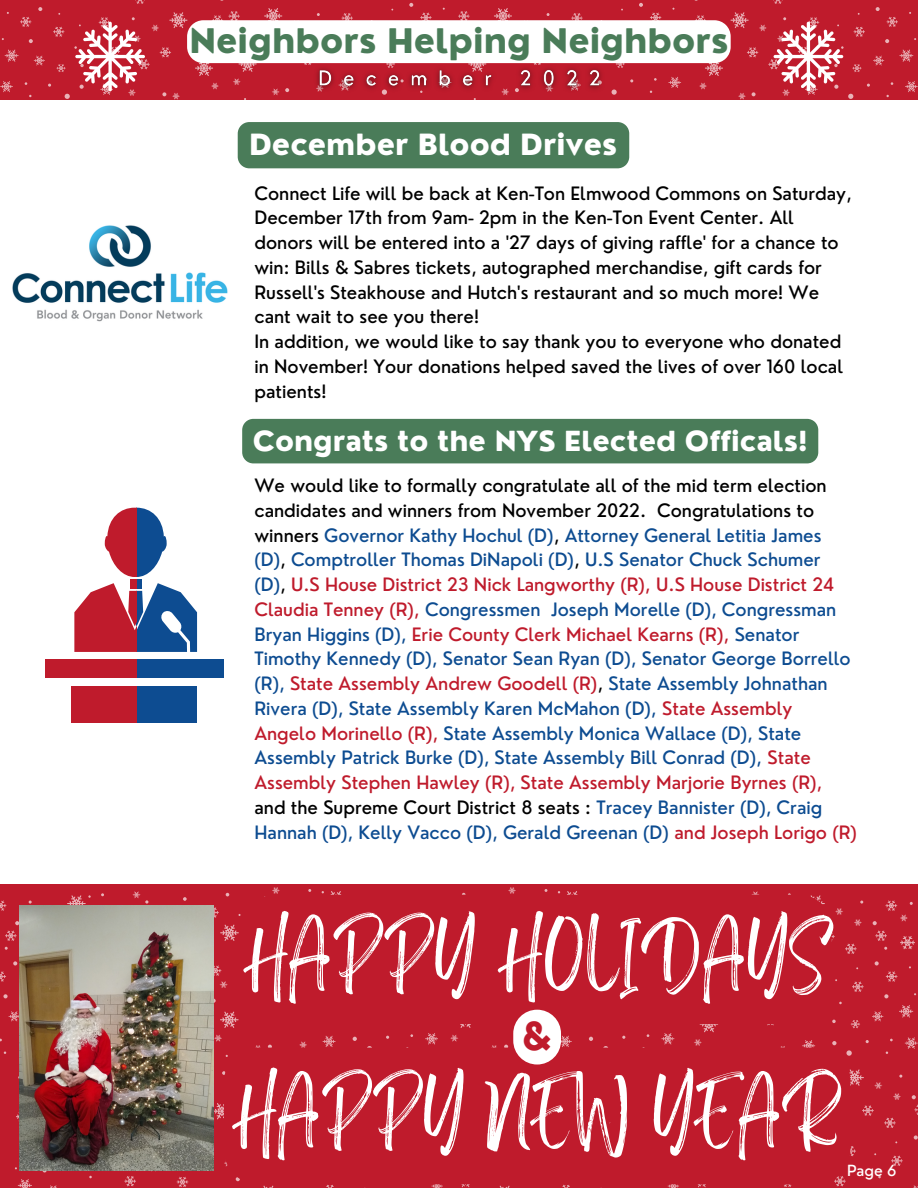
<style>
.page{position:relative;width:918px;height:1188px;background:#fff}
.page>*{position:absolute;margin:0;border:0;box-sizing:border-box;transform-origin:0 0}
.t1{font:50.85px "Brightwall";letter-spacing:.015em;color:#fff}
.t2{font:800 37.5px "Nourd";color:#bf1b2c}
.t3{font:800 33px "Nourd";color:#4a7c59}
.t4{font:800 28.5px "Nourd";color:#fff}
.t5{font:800 27px "Nourd";color:#fff}
.t6{font:500 18px/24.8px "Nourd";color:#0d4c91}
.t7{font:500 18px/24.8px "Nourd";color:#000}
.t8{font:500 15px "Nourd";color:#fff}
.s1{color:#000}
.s2{color:#bf1b2c}
</style>
<div class="page">
<div style="left:136px;top:579px;width:5px;height:10px;background:#0d4c91"></div>
<div style="left:136px;top:659px;width:88px;height:19px;background:#0d4c91"></div>
<div style="left:136px;top:686px;width:61px;height:36px;background:#0d4c91"></div>
<div style="left:130px;top:579px;width:6px;height:10px;background:#bf1b2c"></div>
<div style="left:45px;top:659px;width:91px;height:19px;background:#bf1b2c"></div>
<div style="left:71px;top:686px;width:65px;height:36px;background:#bf1b2c"></div>
<svg style="left:74px;top:583px;width:123px;height:69px"></svg>
<svg style="left:105px;top:508px;width:62px;height:69px"></svg>
<svg style="left:905px;top:81px;width:13px;height:11px"></svg>
<svg style="left:899px;top:50px;width:14px;height:12px"></svg>
<svg style="left:731px;top:0;width:167px;height:99px"></svg>
<svg style="left:0;top:0;width:731px;height:100px"></svg>
<img style="left:308px;top:58px;width:312px;height:42px">
<div style="left:0;top:885px;width:918px;height:303px;background:#bf1b2c"></div>
<svg style="left:9px;top:1011px;width:11px;height:10px"></svg>
<svg style="left:0;top:971px;width:6px;height:11px"></svg>
<svg style="left:0;top:900px;width:6px;height:11px"></svg>
<svg style="left:5px;top:931px;width:12px;height:10px"></svg>
<svg style="left:183px;top:897px;width:4px;height:4px"></svg>
<svg style="left:133px;top:891px;width:15px;height:13px"></svg>
<svg style="left:67px;top:895px;width:24px;height:10px"></svg>
<svg style="left:15px;top:921px;width:4px;height:4px"></svg>
<svg style="left:13px;top:961px;width:4px;height:5px"></svg>
<svg style="left:3px;top:994px;width:5px;height:4px"></svg>
<svg style="left:425px;top:1033px;width:13px;height:12px"></svg>
<svg style="left:323px;top:1036px;width:13px;height:11px"></svg>
<svg style="left:220px;top:1012px;width:19px;height:16px"></svg>
<svg style="left:214px;top:1035px;width:8px;height:7px"></svg>
<svg style="left:255px;top:1045px;width:6px;height:3px"></svg>
<svg style="left:299px;top:1042px;width:8px;height:6px"></svg>
<svg style="left:213px;top:965px;width:14px;height:23px"></svg>
<svg style="left:353px;top:1037px;width:4px;height:4px"></svg>
<svg style="left:268px;top:1045px;width:4px;height:3px"></svg>
<svg style="left:264px;top:887px;width:16px;height:10px"></svg>
<svg style="left:213px;top:907px;width:28px;height:48px"></svg>
<svg style="left:322px;top:891px;width:20px;height:4px"></svg>
<svg style="left:661px;top:1033px;width:13px;height:12px"></svg>
<svg style="left:560px;top:1036px;width:12px;height:11px"></svg>
<svg style="left:460px;top:1024px;width:11px;height:4px"></svg>
<svg style="left:451px;top:1035px;width:7px;height:7px"></svg>
<svg style="left:491px;top:1045px;width:6px;height:3px"></svg>
<svg style="left:589px;top:1037px;width:4px;height:4px"></svg>
<svg style="left:504px;top:1045px;width:4px;height:3px"></svg>
<svg style="left:508px;top:887px;width:8px;height:7px"></svg>
<svg style="left:558px;top:891px;width:20px;height:4px"></svg>
<svg style="left:905px;top:1037px;width:12px;height:12px"></svg>
<svg style="left:802px;top:1040px;width:13px;height:8px"></svg>
<svg style="left:700px;top:1024px;width:18px;height:8px"></svg>
<svg style="left:899px;top:1005px;width:14px;height:13px"></svg>
<svg style="left:854px;top:919px;width:8px;height:7px"></svg>
<svg style="left:694px;top:1039px;width:8px;height:7px"></svg>
<svg style="left:835px;top:908px;width:8px;height:7px"></svg>
<svg style="left:872px;top:1011px;width:11px;height:10px"></svg>
<svg style="left:851px;top:1020px;width:9px;height:8px"></svg>
<svg style="left:845px;top:944px;width:12px;height:10px"></svg>
<svg style="left:886px;top:971px;width:12px;height:11px"></svg>
<svg style="left:852px;top:982px;width:12px;height:10px"></svg>
<svg style="left:875px;top:931px;width:12px;height:10px"></svg>
<svg style="left:900px;top:936px;width:15px;height:13px"></svg>
<svg style="left:832px;top:1041px;width:5px;height:4px"></svg>
<svg style="left:751px;top:891px;width:8px;height:4px"></svg>
<svg style="left:810px;top:895px;width:15px;height:10px"></svg>
<svg style="left:885px;top:900px;width:28px;height:21px"></svg>
<svg style="left:873px;top:921px;width:4px;height:4px"></svg>
<svg style="left:875px;top:961px;width:4px;height:5px"></svg>
<svg style="left:884px;top:994px;width:4px;height:4px"></svg>
<svg style="left:832px;top:1020px;width:4px;height:3px"></svg>
<svg style="left:18px;top:1179px;width:14px;height:9px"></svg>
<svg style="left:50px;top:1185px;width:7px;height:3px"></svg>
<svg style="left:16px;top:1110px;width:4px;height:13px"></svg>
<svg style="left:18px;top:1075px;width:2px;height:20px"></svg>
<svg style="left:177px;top:1177px;width:11px;height:10px"></svg>
<svg style="left:124px;top:1176px;width:12px;height:10px"></svg>
<svg style="left:263px;top:1186px;width:11px;height:2px"></svg>
<svg style="left:461px;top:1184px;width:9px;height:3px"></svg>
<svg style="left:431px;top:1184px;width:12px;height:4px"></svg>
<svg style="left:213px;top:1081px;width:11px;height:48px"></svg>
<svg style="left:326px;top:1185px;width:8px;height:3px"></svg>
<svg style="left:499px;top:1186px;width:11px;height:2px"></svg>
<svg style="left:697px;top:1184px;width:9px;height:3px"></svg>
<svg style="left:668px;top:1184px;width:11px;height:4px"></svg>
<svg style="left:562px;top:1185px;width:8px;height:3px"></svg>
<svg style="left:893px;top:1093px;width:8px;height:7px"></svg>
<svg style="left:874px;top:1082px;width:8px;height:7px"></svg>
<svg style="left:884px;top:1118px;width:12px;height:10px"></svg>
<svg style="left:862px;top:1105px;width:12px;height:11px"></svg>
<svg style="left:891px;top:1156px;width:12px;height:10px"></svg>
<svg style="left:914px;top:1105px;width:4px;height:10px"></svg>
<svg style="left:850px;top:1069px;width:14px;height:17px"></svg>
<svg style="left:912px;top:1095px;width:4px;height:4px"></svg>
<svg style="left:914px;top:1135px;width:4px;height:5px"></svg>
<svg style="left:784px;top:1184px;width:8px;height:3px"></svg>
<svg style="left:850px;top:1146px;width:6px;height:10px"></svg>
<svg style="left:836px;top:1184px;width:8px;height:2px"></svg>
<img style="left:12px;top:225px;width:216px;height:97px">
<div style="left:238px;top:122px;width:391px;height:46px;background:#4a7c59"></div>
<img style="left:20px;top:905px;width:193px;height:266px">
<div style="left:242px;top:419px;width:576px;height:44px;background:#4a7c59"></div>
<div style="left:243px;top:895px;width:589px;height:129px;background:#bf1b2c;border-radius:32px"></div>
<div style="left:513px;top:1010px;width:48px;height:55px;background:#fff;border-radius:24px"></div>
<h3 class="t3" style="left:189px;top:20px;width:541px">Neighbors Helping Neighbors</h3>
<h3 class="t4" style="left:249px;top:126px;width:370px">December Blood Drives</h3>
<p class="t7" style="left:254px;top:181px;width:599px">Connect Life will be back at Ken-Ton Elmwood Commons on Saturday, December 17th from 9am- 2pm in the Ken-Ton Event Center. All donors will be entered into a '27 days of giving raffle' for a chance to win: Bills &amp; Sabres tickets, autographed merchandise, gift cards for Russell's Steakhouse and Hutch's restaurant and so much more! We cant wait to see you there!<br>In addition, we would like to say thank you to everyone who donated in November! Your donations helped saved the lives of over 160 local patients!</p>
<h3 class="t5" style="left:253px;top:424px;width:556px">Congrats to the NYS Elected Officals!</h3>
<p class="t6" style="left:254px;top:473px;width:604px"><span class="s1">We would like to formally congratulate all of the mid term election candidates and winners from November 2022. Congratulations to winners</span> Governor Kathy Hochul (D)<span class="s1">,</span> Attorney General Letitia James (D)<span class="s1">,</span> Comptroller Thomas DiNapoli (D)<span class="s1">,</span> U.S Senator Chuck Schumer<br>(D)<span class="s1">,</span> <span class="s2">U.S House District 23 Nick Langworthy (R), U.S House District 24<br>Claudia Tenney (R),</span> Congressmen Joseph Morelle (D), Congressman Bryan Higgins (D), <span class="s2">Erie County Clerk Michael Kearns (R),</span> Senator Timothy Kennedy (D), Senator Sean Ryan (D), Senator George Borrello (R), <span class="s2">State Assembly Andrew Goodell (R)</span><span class="s1">,</span> State Assembly Johnathan Rivera (D), State Assembly Karen McMahon (D), <span class="s2">State Assembly Angelo Morinello (R),</span> State Assembly Monica Wallace (D), State Assembly Patrick Burke (D), State Assembly Bill Conrad (D), <span class="s2">State Assembly Stephen Hawley (R), State Assembly Marjorie Byrnes (R), </span><span class="s1">and the Supreme Court District 8 seats :</span> Tracey Bannister (D), Craig Hannah (D), Kelly Vacco (D), Gerald Greenan (D) <span class="s2">and Joseph Lorigo (R)</span></p>
<h1 class="t1" style="left:243px;top:941px;width:590px">HAPPY HOLIDAYS</h1>
<h2 class="t2" style="left:522px;top:1013px;width:32px">&amp;</h2>
<h1 class="t1" style="left:232px;top:1097px;width:612px">HAPPY NEW YEAR</h1>
<p class="t8" style="left:847px;top:1161px;width:51px">Page 6</p>
</div>
